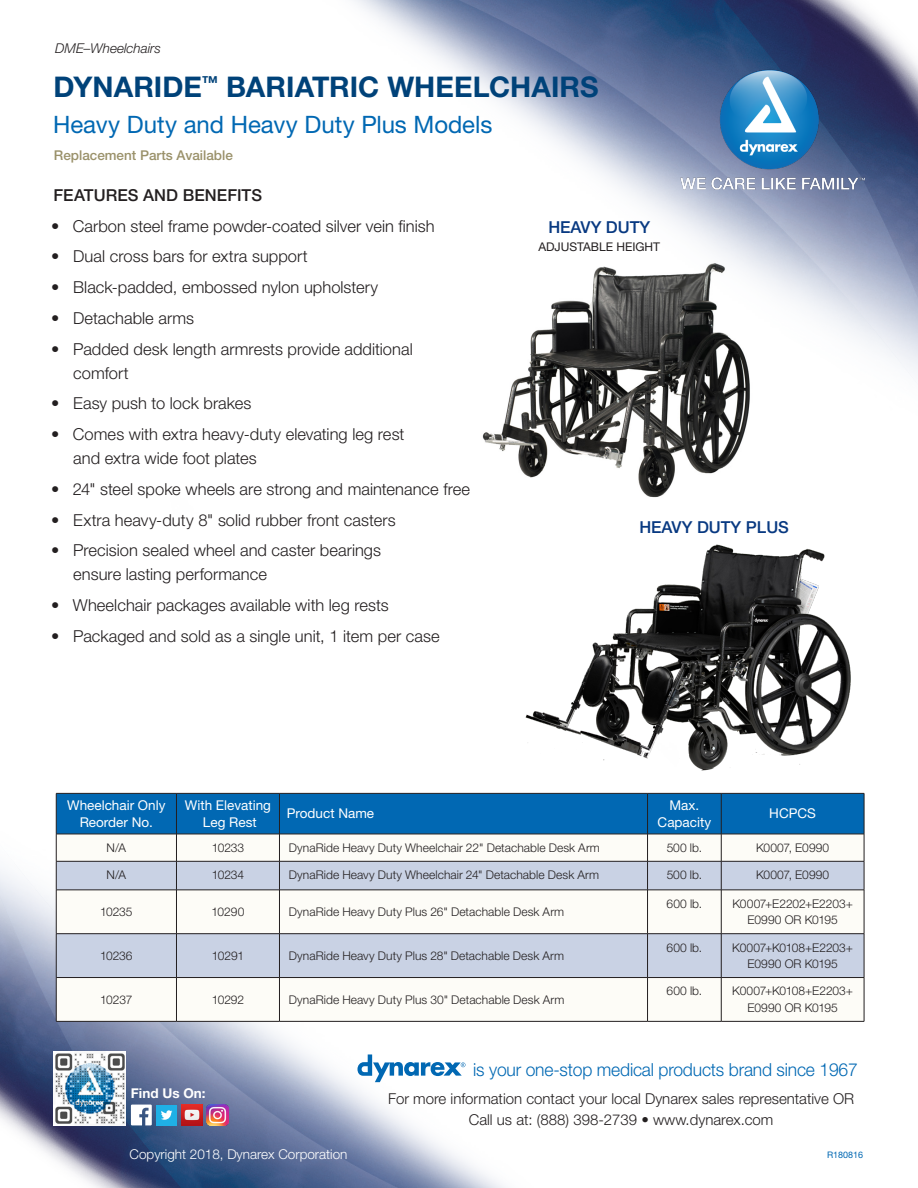
<style>
.page{position:relative;width:918px;height:1188px;background:#fff}
.page>*{position:absolute;margin:0;border:0;box-sizing:border-box;transform-origin:0 0}
.t1{font:700 28.5px "Helvetica Neue LT Std";color:#004279}
.Sub_Head{font:24px "Helvetica Neue LT Std";color:#0168b3}
.t2{font:300 18px "Helvetica Neue LT Std";letter-spacing:-.01em;color:#0168b3}
.t3{font:300 16.5px/24px "Helvetica Neue LT Std";color:#231f20}
.Small_Cap_Text{font:500 16.5px "Helvetica Neue LT Std";color:#083981}
.Features_Benefits{font:500 16.5px "Helvetica Neue LT Std";letter-spacing:.005em;color:#231f20}
.Contact{font:300 15px "Helvetica Neue LT Std";color:#231f20}
.Table_Head{font:13.5px/16.2px "Helvetica Neue LT Std";color:#fff;text-align:center}
.Copyright{font:300 13.5px "Helvetica Neue LT Std";color:#fff}
.Small_Sub_Head_Gold{font:500 13.5px "Helvetica Neue LT Std";color:#9a916a}
.Category_Text{font:italic 300 13.5px "Helvetica Neue LT Std";color:#231f20}
.t4{font:700 13.5px "Helvetica Neue LT Std";color:#fff}
.Table_Text{font:300 12px/16.5px "Helvetica Neue LT Std";letter-spacing:.005em;color:#231f20;text-align:center}
.Small_Cap_Text-2{font:12px "Helvetica Neue LT Std";color:#231f20}
.t5{font:9px "Helvetica Neue LT Std";color:#0168b3}
</style>
<div class="page">
<img style="left:0;top:0;width:918px;height:1188px">
<img style="left:675px;top:64px;width:196px;height:132px">
<svg style="left:357px;top:1054px;width:108px;height:28px"></svg>
<div style="left:156px;top:1105px;width:21px;height:21px;background:#1fb0e6"></div>
<svg style="left:161px;top:1110px;width:11px;height:10px"></svg>
<img style="left:181px;top:1105px;width:21px;height:21px">
<svg style="left:131px;top:1105px;width:21px;height:20px"></svg>
<img style="left:207px;top:1104px;width:21px;height:22px">
<img style="left:53px;top:1052px;width:73px;height:73px">
<svg style="left:57px;top:978px;width:807px;height:43px"></svg>
<svg style="left:57px;top:891px;width:807px;height:86px;fill:#c9d2e4"></svg>
<hr style="left:721px;top:890px;width:1px;height:44px;background:#231f20">
<hr style="left:864px;top:890px;width:1px;height:44px;background:#231f20">
<hr style="left:56px;top:933px;width:120px;height:1px;background:#231f20">
<hr style="left:176px;top:933px;width:103px;height:1px;background:#231f20">
<hr style="left:279px;top:933px;width:369px;height:1px;background:#231f20">
<hr style="left:648px;top:933px;width:73px;height:1px;background:#231f20">
<hr style="left:721px;top:933px;width:143px;height:1px;background:#231f20">
<hr style="left:721px;top:934px;width:1px;height:43px;background:#231f20">
<hr style="left:864px;top:934px;width:1px;height:43px;background:#231f20">
<hr style="left:721px;top:978px;width:1px;height:43px;background:#231f20">
<hr style="left:864px;top:978px;width:1px;height:43px;background:#231f20">
<hr style="left:56px;top:1021px;width:120px;height:1px;background:#231f20">
<hr style="left:176px;top:1021px;width:103px;height:1px;background:#231f20">
<hr style="left:279px;top:1021px;width:369px;height:1px;background:#231f20">
<hr style="left:648px;top:1021px;width:73px;height:1px;background:#231f20">
<hr style="left:721px;top:1021px;width:143px;height:1px;background:#231f20">
<svg style="left:56px;top:793px;width:809px;height:97px"></svg>
<hr style="left:56px;top:890px;width:120px;height:1px;background:#231f20">
<hr style="left:56px;top:890px;width:1px;height:44px;background:#231f20">
<hr style="left:176px;top:890px;width:103px;height:1px;background:#231f20">
<hr style="left:176px;top:890px;width:1px;height:44px;background:#231f20">
<hr style="left:279px;top:890px;width:369px;height:1px;background:#231f20">
<hr style="left:279px;top:890px;width:1px;height:44px;background:#231f20">
<hr style="left:648px;top:890px;width:73px;height:1px;background:#231f20">
<hr style="left:647px;top:890px;width:1px;height:44px;background:#231f20">
<hr style="left:721px;top:890px;width:143px;height:1px;background:#231f20">
<hr style="left:56px;top:934px;width:1px;height:43px;background:#231f20">
<hr style="left:176px;top:934px;width:1px;height:43px;background:#231f20">
<hr style="left:279px;top:934px;width:1px;height:43px;background:#231f20">
<hr style="left:647px;top:934px;width:1px;height:43px;background:#231f20">
<hr style="left:56px;top:977px;width:120px;height:1px;background:#231f20">
<hr style="left:56px;top:978px;width:1px;height:43px;background:#231f20">
<hr style="left:176px;top:977px;width:103px;height:1px;background:#231f20">
<hr style="left:176px;top:978px;width:1px;height:43px;background:#231f20">
<hr style="left:279px;top:977px;width:369px;height:1px;background:#231f20">
<hr style="left:279px;top:978px;width:1px;height:43px;background:#231f20">
<hr style="left:648px;top:977px;width:73px;height:1px;background:#231f20">
<hr style="left:647px;top:978px;width:1px;height:43px;background:#231f20">
<hr style="left:721px;top:977px;width:143px;height:1px;background:#231f20">
<img style="left:522px;top:533px;width:338px;height:247px">
<p class="Category_Text" style="left:55px;top:40px;width:107px">DME–Wheelchairs</p>
<p class="t1" style="left:53px;top:69px;width:547px">DYNARIDE<sup>™</sup> BARIATRIC WHEELCHAIRS</p>
<p class="Sub_Head" style="left:53px;top:110px;width:441px">Heavy Duty and Heavy Duty Plus Models</p>
<p class="Small_Sub_Head_Gold" style="left:54px;top:148px;width:181px">Replacement Parts Available</p>
<p class="Features_Benefits" style="left:54px;top:185px;width:210px">FEATURES AND BENEFITS</p>
<p class="t3" style="left:51px;top:213px;width:385px">• Carbon steel frame powder-coated silver vein finish</p>
<p class="t3" style="left:51px;top:244px;width:258px">• Dual cross bars for extra support</p>
<p class="t3" style="left:51px;top:275px;width:328px">• Black-padded, embossed nylon upholstery</p>
<p class="t3" style="left:51px;top:306px;width:144px">• Detachable arms</p>
<p class="t3" style="left:73px;top:336px;width:341px;text-indent:-22px">• Padded desk length armrests provide additional comfort</p>
<p class="t3" style="left:51px;top:391px;width:202px">• Easy push to lock brakes</p>
<p class="t3" style="left:73px;top:422px;width:333px;text-indent:-22px">• Comes with extra heavy-duty elevating leg rest and extra wide foot plates</p>
<p class="t3" style="left:51px;top:477px;width:420px">• 24" steel spoke wheels are strong and maintenance free</p>
<p class="t3" style="left:51px;top:507px;width:346px">• Extra heavy-duty 8" solid rubber front casters</p>
<p class="t3" style="left:73px;top:538px;width:309px;text-indent:-22px">• Precision sealed wheel and caster bearings ensure lasting performance</p>
<p class="t3" style="left:51px;top:593px;width:339px">• Wheelchair packages available with leg rests</p>
<p class="t3" style="left:51px;top:624px;width:390px">• Packaged and sold as a single unit, 1 item per case</p>
<p class="Small_Cap_Text" style="left:548px;top:218px;width:103px">HEAVY DUTY</p>
<p class="Small_Cap_Text-2" style="left:538px;top:240px;width:123px">ADJUSTABLE HEIGHT</p>
<p class="Small_Cap_Text" style="left:639px;top:518px;width:151px">HEAVY DUTY PLUS</p>
<p class="Table_Head" style="left:67px;top:797px;width:100px">Wheelchair Only<br>Reorder No.</p>
<p class="Table_Head" style="left:185px;top:797px;width:88px">With Elevating<br>Leg Rest</p>
<p class="Table_Head" style="left:287px;top:805px;width:89px">Product Name</p>
<p class="Table_Head" style="left:658px;top:797px;width:55px">Max.<br>Capacity</p>
<p class="Table_Head" style="left:769px;top:805px;width:48px">HCPCS</p>
<p class="Table_Text" style="left:107px;top:839px;width:21px">N/A</p>
<p class="Table_Text" style="left:212px;top:839px;width:34px">10233</p>
<p class="Table_Text" style="left:289px;top:839px;width:313px">DynaRide Heavy Duty Wheelchair 22" Detachable Desk Arm</p>
<p class="Table_Text" style="left:667px;top:839px;width:37px">500 lb.</p>
<p class="Table_Text" style="left:756px;top:839px;width:75px">K0007, E0990</p>
<p class="Table_Text" style="left:107px;top:866px;width:21px">N/A</p>
<p class="Table_Text" style="left:212px;top:866px;width:34px">10234</p>
<p class="Table_Text" style="left:289px;top:866px;width:312px">DynaRide Heavy Duty Wheelchair 24" Detachable Desk Arm</p>
<p class="Table_Text" style="left:667px;top:866px;width:37px">500 lb.</p>
<p class="Table_Text" style="left:756px;top:866px;width:75px">K0007, E0990</p>
<p class="Table_Text" style="left:100px;top:903px;width:34px">10235</p>
<p class="Table_Text" style="left:212px;top:903px;width:34px">10290</p>
<p class="Table_Text" style="left:289px;top:903px;width:277px">DynaRide Heavy Duty Plus 26" Detachable Desk Arm</p>
<p class="Table_Text" style="left:667px;top:895px;width:37px">600 lb.</p>
<p class="Table_Text" style="left:732px;top:895px;width:122px">K0007+E2202+E2203+<br>E0990 OR K0195</p>
<p class="Table_Text" style="left:100px;top:947px;width:34px">10236</p>
<p class="Table_Text" style="left:212px;top:947px;width:34px">10291</p>
<p class="Table_Text" style="left:289px;top:947px;width:277px">DynaRide Heavy Duty Plus 28" Detachable Desk Arm</p>
<p class="Table_Text" style="left:100px;top:991px;width:34px">10237</p>
<p class="Table_Text" style="left:212px;top:991px;width:34px">10292</p>
<p class="Table_Text" style="left:289px;top:991px;width:277px">DynaRide Heavy Duty Plus 30" Detachable Desk Arm</p>
<p class="Table_Text" style="left:667px;top:939px;width:37px">600 lb.</p>
<p class="Table_Text" style="left:732px;top:939px;width:122px">K0007+K0108+E2203+<br>E0990 OR K0195</p>
<p class="Table_Text" style="left:667px;top:983px;width:37px">600 lb.</p>
<p class="Table_Text" style="left:732px;top:983px;width:122px">K0007+K0108+E2203+<br>E0990 OR K0195</p>
<p class="t4" style="left:131px;top:1085px;width:76px">Find Us On:</p>
<p class="Copyright" style="left:130px;top:1146px;width:219px">Copyright 2018, Dynarex Corporation</p>
<p class="t2" style="left:473px;top:1058px;width:386px">is your one-stop medical products brand since 1967</p>
<p class="Contact" style="left:388px;top:1090px;width:468px">For more information contact your local Dynarex sales representative OR</p>
<p class="Contact" style="left:469px;top:1111px;width:306px">Call us at: (888) 398-2739 • www.dynarex.com</p>
<p class="t5" style="left:827px;top:1150px;width:38px">R180816</p>
</div>
